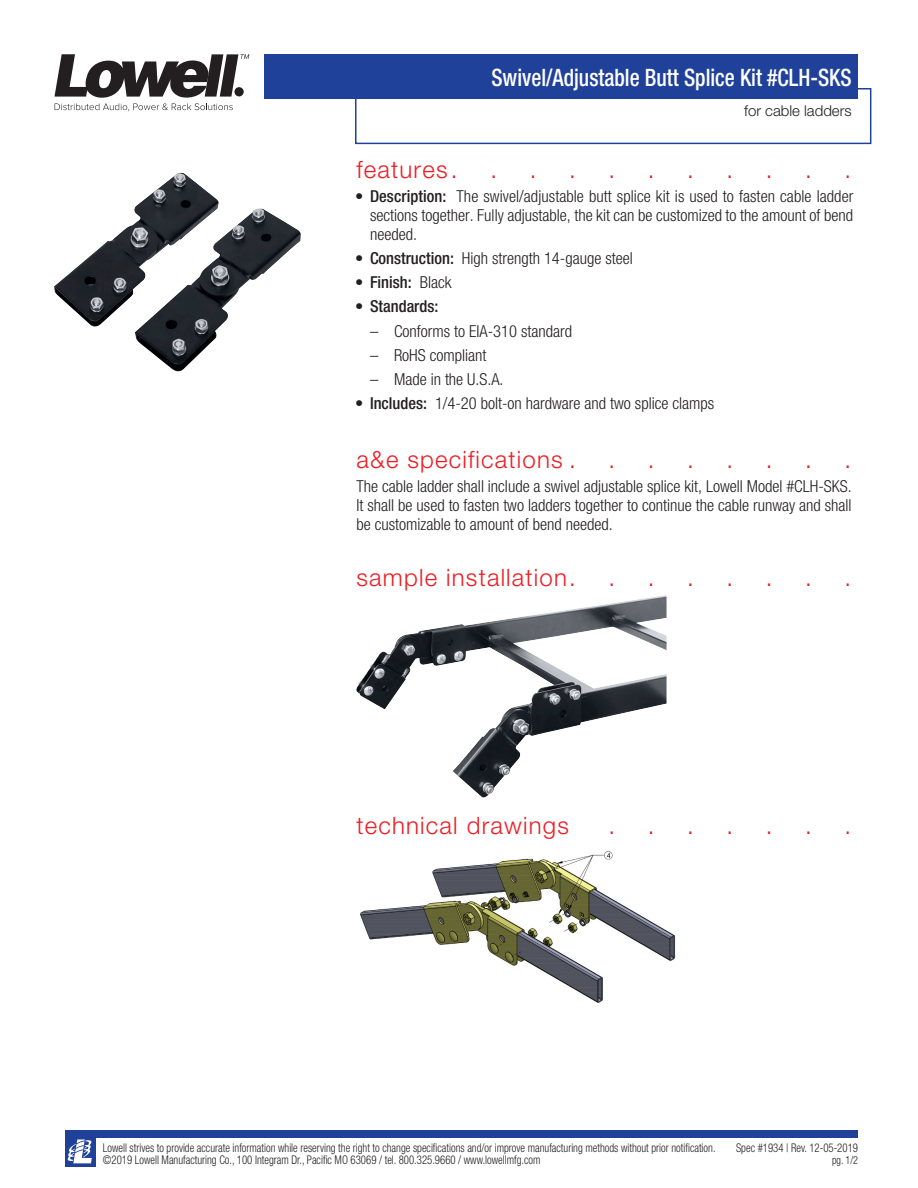
<style>
.page{position:relative;width:918px;height:1188px;background:#fff}
.page>*{position:absolute;margin:0;border:0;box-sizing:border-box;transform-origin:0 0}
.Product_-_Model_No{font:300 24px "Helvetica Neue LT Std";letter-spacing:.05em;color:#ee1d23}
.Product_-_Model_No-2{font:500 condensed 24px "Helvetica Neue LT Std";color:#fff;scale:.9 1}
.Paragraph_titles{font:300 condensed 16.5px/18.8px "Helvetica Neue LT Std";color:#231f20;text-align:justify}
.Paragraph_titles-2{font:500 condensed 16.5px "Helvetica Neue LT Std";color:#231f20}
.Product_-_Model_No-3{font:300 15px "Helvetica Neue LT Std";color:#231f20}
.t1{font:300 condensed 12px/12.8px "Helvetica Neue LT Std";color:#231f20;scale:.9 1}
.t2{font:300 condensed 11.25px "Helvetica Neue LT Std";color:#231f20;scale:.9 1}
.s1{font-weight:500}
.s2{font-weight:300}
</style>
<div class="page">
<div style="left:264px;top:54px;width:594px;height:45px;background:#20419a"></div>
<div style="left:65px;top:1130px;width:793px;height:8px;background:#20419a"></div>
<svg style="left:54px;top:54px;width:195px;height:57px"></svg>
<div style="left:65px;top:1133px;width:30px;height:34px;background:#20419a"></div>
<svg style="left:67px;top:1139px;width:25px;height:24px"></svg>
<svg style="left:355px;top:88px;width:517px;height:57px"></svg>
<img style="left:356px;top:595px;width:311px;height:203px">
<img style="left:54px;top:173px;width:224px;height:198px">
<img style="left:360px;top:851px;width:316px;height:152px">
<p class="Product_-_Model_No" style="left:357px;top:154px;width:93px">features</p>
<p class="Product_-_Model_No-2" style="left:491px;top:64px;width:402px">Swivel/Adjustable Butt Splice Kit #CLH-SKS</p>
<p class="Product_-_Model_No-3" style="left:744px;top:102px;width:109px">for cable ladders</p>
<p class="Paragraph_titles" style="left:370px;top:187px;width:485px;text-indent:-15px">• <span class="s1">Description:</span> The swivel/adjustable butt splice kit is used to fasten cable ladder sections together. Fully adjustable, the kit can be customized to the amount of bend needed.</p>
<p class="Paragraph_titles" style="left:355px;top:249px;width:279px">• <span class="s1">Construction:</span> High strength 14-gauge steel</p>
<p class="Paragraph_titles-2" style="left:355px;top:273px;width:98px"><span class="s2">•</span> Finish: <span class="s2">Black</span></p>
<p class="Paragraph_titles-2" style="left:355px;top:297px;width:85px"><span class="s2">•</span> Standards:</p>
<p class="Paragraph_titles" style="left:370px;top:321px;width:204px">– Conforms to EIA-310 standard</p>
<p class="Paragraph_titles" style="left:370px;top:345px;width:118px">– RoHS compliant</p>
<p class="Paragraph_titles" style="left:370px;top:370px;width:135px">– Made in the U.S.A.</p>
<p class="Paragraph_titles" style="left:355px;top:394px;width:361px">• <span class="s1">Includes:</span> 1/4-20 bolt-on hardware and two splice clamps</p>
<p class="Product_-_Model_No" style="left:357px;top:445px;width:208px">a&amp;e specifications</p>
<p class="Paragraph_titles" style="left:357px;top:477px;width:497px">The cable ladder shall include a swivel adjustable splice kit, Lowell Model #CLH-SKS.<br>It shall be used to fasten two ladders together to continue the cable runway and shall be customizable to amount of bend needed.</p>
<p class="Product_-_Model_No" style="left:357px;top:562px;width:212px">sample installation</p>
<p class="Product_-_Model_No" style="left:357px;top:811px;width:214px">technical drawings</p>
<p class="t1" style="left:103px;top:1141px;width:682px">Lowell strives to provide accurate information while reserving the right to change specifications and/or improve manufacturing methods without prior notification. ©2019 Lowell Manufacturing Co., 100 Integram Dr., Pacific MO 63069 / tel. 800.325.9660 / www.lowellmfg.com</p>
<p class="t1" style="left:736px;top:1141px;width:137px">Spec #1934 | Rev. 12-05-2019</p>
<p class="t2" style="left:832px;top:1154px;width:30px">pg. 1/2</p>
</div>
